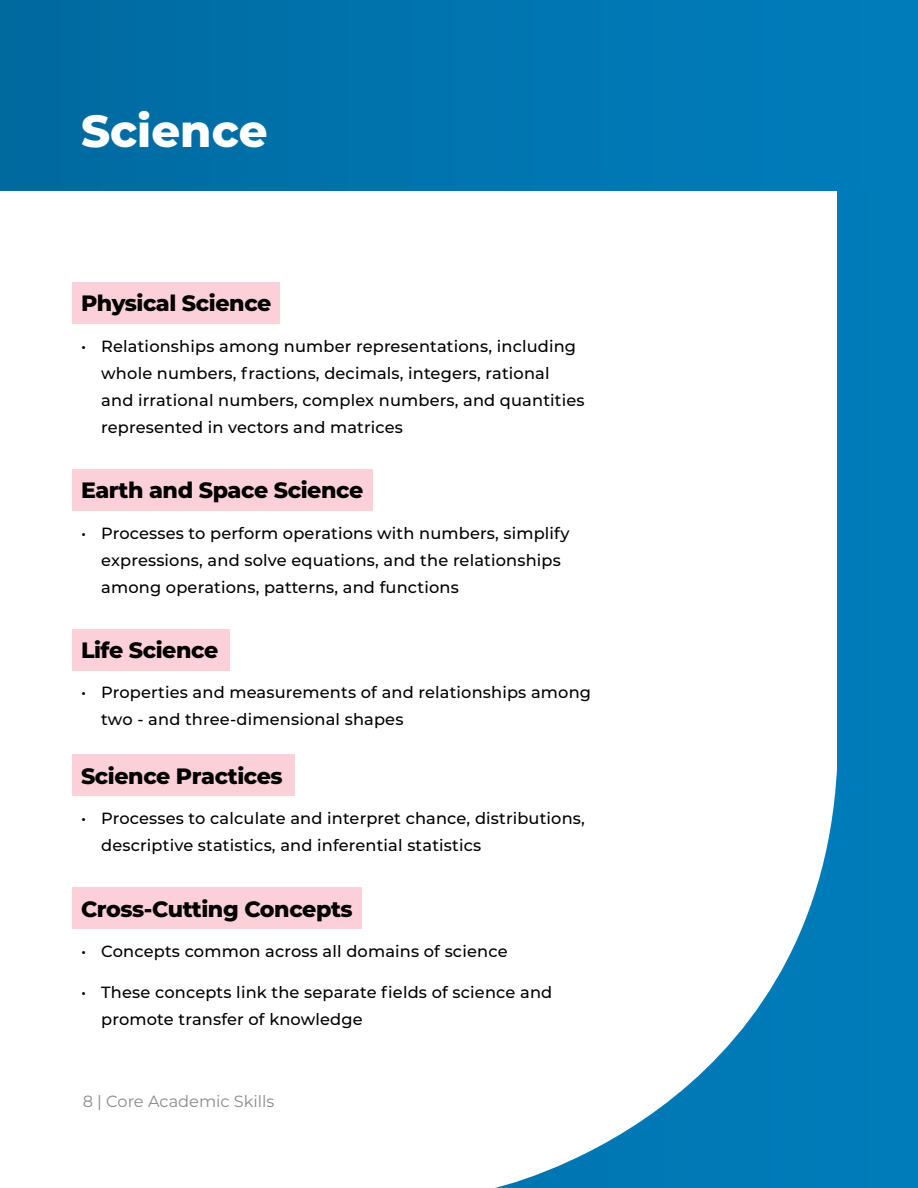
<style>
.page{position:relative;width:918px;height:1188px;background:#007cb9}
.page>*{position:absolute;margin:0;border:0;box-sizing:border-box;transform-origin:0 0}
.t1{font:800 45px "Montserrat";color:#fff}
.t2{font:800 22.2px "Montserrat";letter-spacing:-.02em;color:#000}
.t3{font:500 16.2px/27px "Montserrat";letter-spacing:.01em;color:#000}
.t4{font:16.2px "Montserrat";color:#8a8a8d}
</style>
<div class="page">
<div style="left:0;top:190px;width:837px;height:998px;background:#fff"></div>
<div style="left:72px;top:282px;width:208px;height:41px;background:#fbd0d8"></div>
<div style="left:72px;top:469px;width:301px;height:41px;background:#fbd0d8"></div>
<div style="left:72px;top:629px;width:158px;height:41px;background:#fbd0d8"></div>
<div style="left:72px;top:755px;width:223px;height:41px;background:#fbd0d8"></div>
<div style="left:72px;top:888px;width:290px;height:41px;background:#fbd0d8"></div>
<div style="left:0;top:0;width:918px;height:190px;background:linear-gradient(to right,#006aa0,#007ebd)"></div>
<p class="t1" style="left:81px;top:98px;width:188px">Science</p>
<p class="t2" style="left:81px;top:287px;width:192px">Physical Science</p>
<p class="t3" style="left:101px;top:332px;width:485px;text-indent:-20px">• Relationships among number representations, including whole numbers, fractions, decimals, integers, rational and irrational numbers, complex numbers, and quantities represented in vectors and matrices</p>
<p class="t2" style="left:81px;top:474px;width:284px">Earth and Space Science</p>
<p class="t3" style="left:101px;top:519px;width:470px;text-indent:-20px">• Processes to perform operations with numbers, simplify expressions, and solve equations, and the relationships among operations, patterns, and functions</p>
<p class="t2" style="left:81px;top:634px;width:139px">Life Science</p>
<p class="t3" style="left:101px;top:678px;width:491px;text-indent:-20px">• Properties and measurements of and relationships among two - and three-dimensional shapes</p>
<p class="t2" style="left:81px;top:760px;width:203px">Science Practices</p>
<p class="t3" style="left:101px;top:804px;width:485px;text-indent:-20px">• Processes to calculate and interpret chance, distributions, descriptive statistics, and inferential statistics</p>
<p class="t2" style="left:81px;top:892px;width:273px">Cross-Cutting Concepts</p>
<p class="t3" style="left:81px;top:937px;width:428px">• Concepts common across all domains of science</p>
<p class="t3" style="left:101px;top:978px;width:453px;text-indent:-20px">• These concepts link the separate fields of science and promote transfer of knowledge</p>
<p class="t4" style="left:83px;top:1090px;width:193px">8 | Core Academic Skills</p>
</div>
